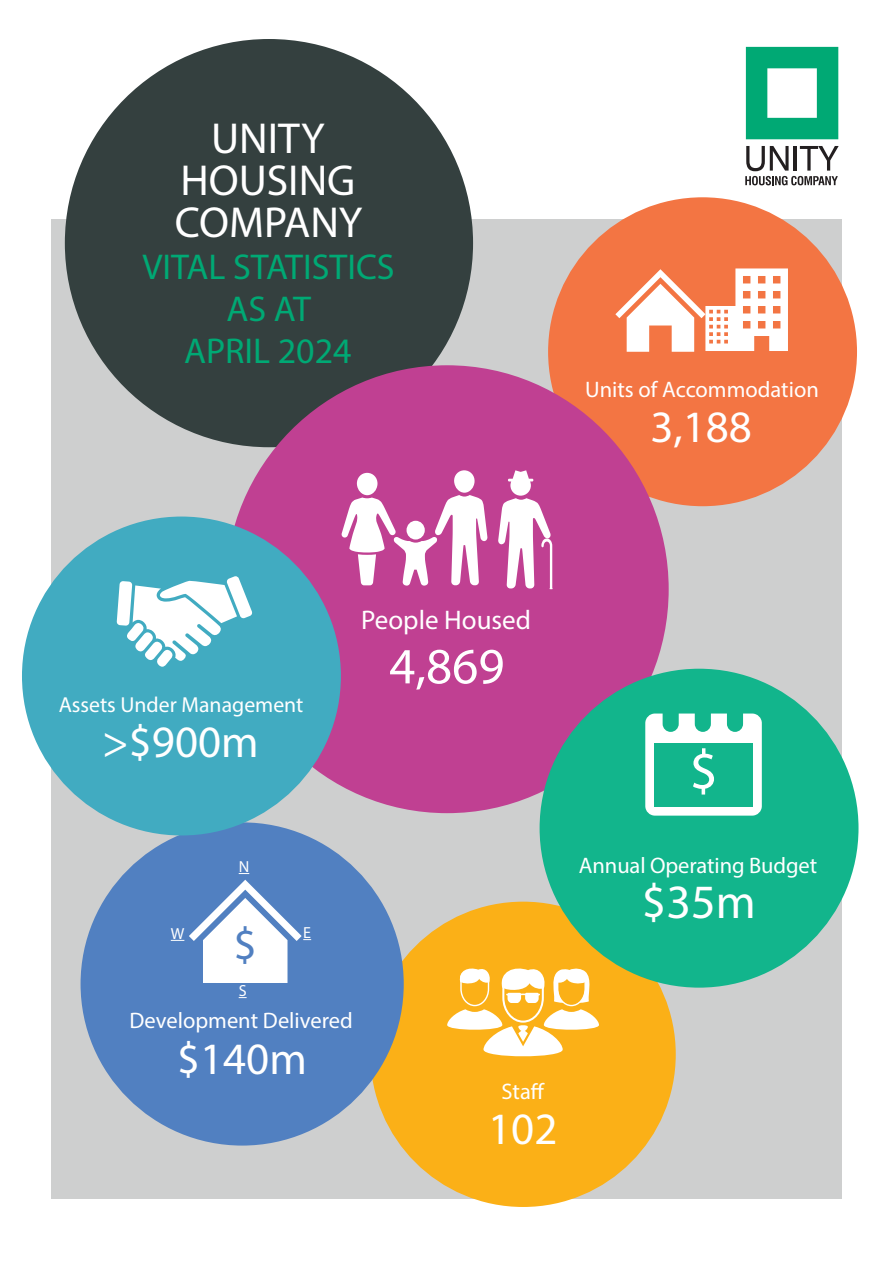
<style>
.page{position:relative;width:893px;height:1263px;background:#fff}
.page>*{position:absolute;margin:0;border:0;box-sizing:border-box;transform-origin:0 0}
.t1{font:56.4px "Myriad Pro";color:#fff}
.t2{font:51px "Myriad Pro";color:#fff}
.t3{font:48px "Myriad Pro";color:#fff}
.t4{font:46.05px "Myriad Pro";color:#5180c1}
.t5{font:45px "Myriad Pro";color:#fff}
.t6{font:43.5px/42px "Myriad Pro";color:#fff;text-align:center}
.t7{font:36px/42px "Myriad Pro";color:#00a974;text-align:center}
.t8{font:27px "Myriad Pro";color:#fff}
.t9{font:22.5px "Myriad Pro";color:#fff}
.t10{font:21.75px "Myriad Pro";color:#fff}
.t11{font:16.05px "Myriad Pro";color:#fff}
</style>
<div class="page">
<div style="left:51px;top:220px;width:791px;height:979px;background:#cecfcf"></div>
<div style="left:65px;top:39px;width:408px;height:408px;background:#34403f;border-radius:50%"></div>
<div style="left:370px;top:902px;width:306px;height:305px;background:#fbb017;border-radius:50%"></div>
<svg style="left:447px;top:968px;width:152px;height:89px"></svg>
<div style="left:548px;top:197px;width:309px;height:309px;background:#f37543;border-radius:50%"></div>
<svg style="left:615px;top:268px;width:173px;height:84px"></svg>
<div style="left:225px;top:365px;width:444px;height:448px;background:#c04092;border-radius:50%"></div>
<div style="left:454px;top:470px;width:21px;height:23px;background:#fff;border-radius:50%"></div>
<div style="left:357px;top:473px;width:21px;height:22px;background:#fff;border-radius:50%"></div>
<svg style="left:341px;top:495px;width:147px;height:91px"></svg>
<svg style="left:498px;top:470px;width:55px;height:119px"></svg>
<div style="left:540px;top:669px;width:318px;height:319px;background:#12b58c;border-radius:50%"></div>
<svg style="left:645px;top:713px;width:117px;height:103px"></svg>
<div style="left:714px;top:720px;width:9px;height:23px;background:#fff;border-radius:5px"></div>
<div style="left:682px;top:720px;width:9px;height:23px;background:#fff;border-radius:5px"></div>
<div style="left:654px;top:743px;width:99px;height:63px;background:#12b58c"></div>
<div style="left:81px;top:822px;width:323px;height:323px;background:#5180c1;border-radius:50%"></div>
<svg style="left:746px;top:47px;width:92px;height:92px"></svg>
<svg style="left:745px;top:146px;width:94px;height:39px"></svg>
<svg style="left:171px;top:880px;width:140px;height:103px"></svg>
<div style="left:22px;top:516px;width:319px;height:319px;background:#41abc1;border-radius:50%"></div>
<svg style="left:117px;top:576px;width:135px;height:91px"></svg>
<h3 class="t6" style="left:175px;top:116px;width:189px">UNITY<br>HOUSING<br>COMPANY</h3>
<h3 class="t7" style="left:143px;top:245px;width:254px">VITAL STATISTICS<br>AS AT<br>APRIL 2024</h3>
<p class="t9" style="left:585px;top:375px;width:235px">Units of Accommodation</p>
<h3 class="t5" style="left:650px;top:399px;width:103px">3,188</h3>
<p class="t10" style="left:59px;top:691px;width:246px">Assets Under Management</p>
<h3 class="t5" style="left:102px;top:714px;width:158px">&gt;$900m</h3>
<p class="t8" style="left:361px;top:604px;width:171px">People Housed</p>
<h2 class="t2" style="left:389px;top:635px;width:117px">4,869</h2>
<h1 class="t1" style="left:689px;top:736px;width:30px">$</h1>
<p class="t11" style="left:239px;top:857px;width:12px">N</p>
<h3 class="t4" style="left:233px;top:916px;width:25px">$</h3>
<p class="t11" style="left:171px;top:923px;width:15px">W</p>
<p class="t11" style="left:303px;top:923px;width:9px">E</p>
<p class="t11" style="left:239px;top:981px;width:9px">S</p>
<p class="t9" style="left:130px;top:1007px;width:225px">Development Delivered</p>
<h3 class="t5" style="left:177px;top:1031px;width:131px">$140m</h3>
<p class="t9" style="left:579px;top:852px;width:240px">Annual Operating Budget</p>
<h3 class="t3" style="left:642px;top:873px;width:115px">$35m</h3>
<p class="t9" style="left:502px;top:1078px;width:45px">Staff</p>
<h3 class="t5" style="left:488px;top:1101px;width:71px">102</h3>
</div>
